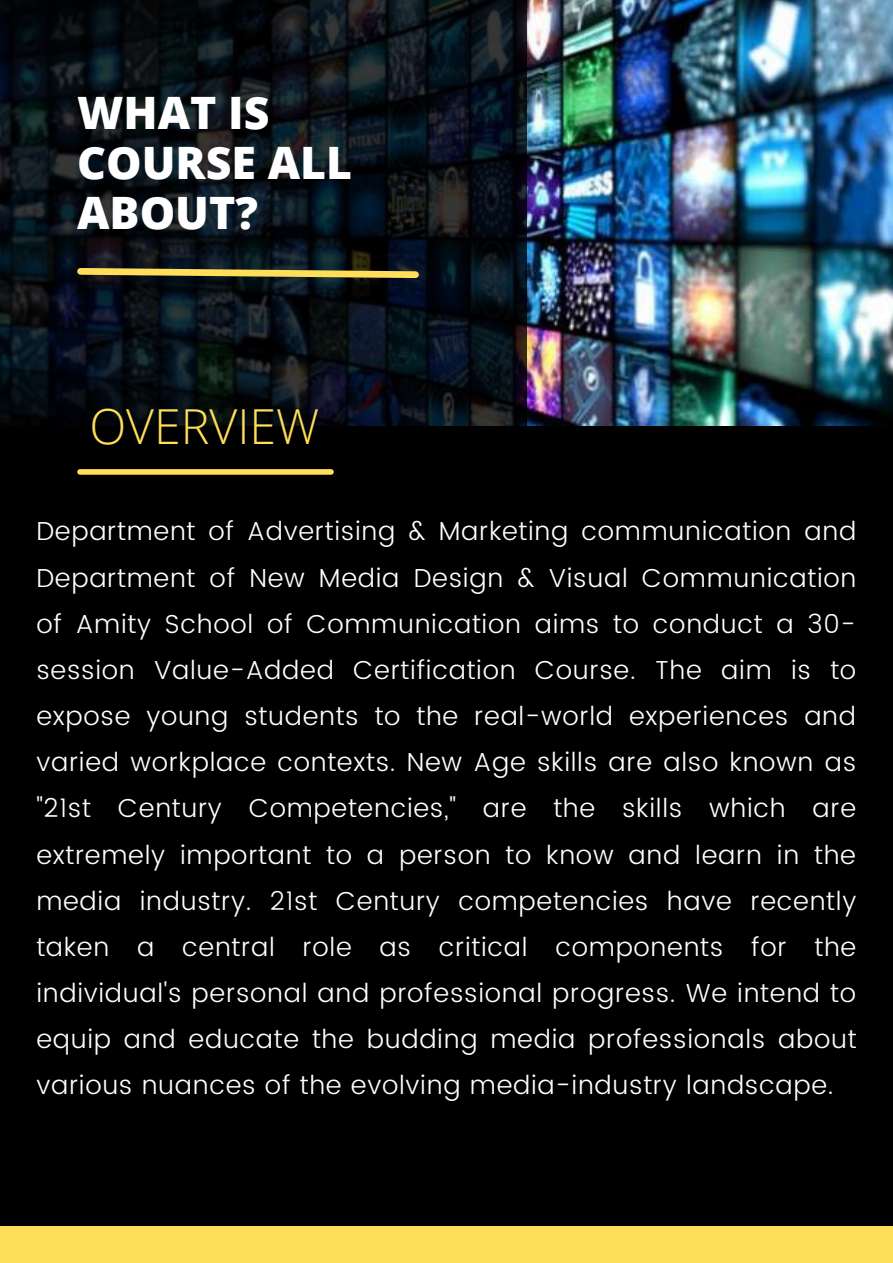
<style>
.page{position:relative;width:893px;height:1263px;background:#000}
.page>*{position:absolute;margin:0;border:0;box-sizing:border-box;transform-origin:0 0}
.t1{font:300 48.3px "Open Sans";color:#ffde59}
.t2{font:800 44.7px/50px "Open Sans";color:#fff}
.t3{font:300 26.03px/46.1px "Poppins";letter-spacing:.03em;color:#fff;text-align:justify}
</style>
<div class="page">
<img style="left:527px;top:0;width:366px;height:425px">
<svg style="left:0;top:0;width:527px;height:475px"></svg>
<div style="left:0;top:1225px;width:893px;height:38px;background:#ffde59"></div>
<svg style="left:74px;top:265px;width:348px;height:16px;background:#706735"></svg>
<div style="left:80px;top:469px;width:251px;height:6px;background:#ffde59"></div>
<p class="t2" style="left:77px;top:86px;width:276px">WHAT IS<br>COURSE ALL<br>ABOUT?</p>
<p class="t1" style="left:89px;top:392px;width:231px">OVERVIEW</p>
<p class="t3" style="left:36px;top:508px;width:821px">Department of Advertising &amp; Marketing communication and Department of New Media Design &amp; Visual Communication of Amity School of Communication aims to conduct a 30- session Value-Added Certification Course. The aim is to expose young students to the real-world experiences and varied workplace contexts. New Age skills are also known as "21st Century Competencies," are the skills which are extremely important to a person to know and learn in the media industry. 21st Century competencies have recently taken a central role as critical components for the individual's personal and professional progress. We intend to equip and educate the budding media professionals about various nuances of the evolving media-industry landscape.</p>
</div>
